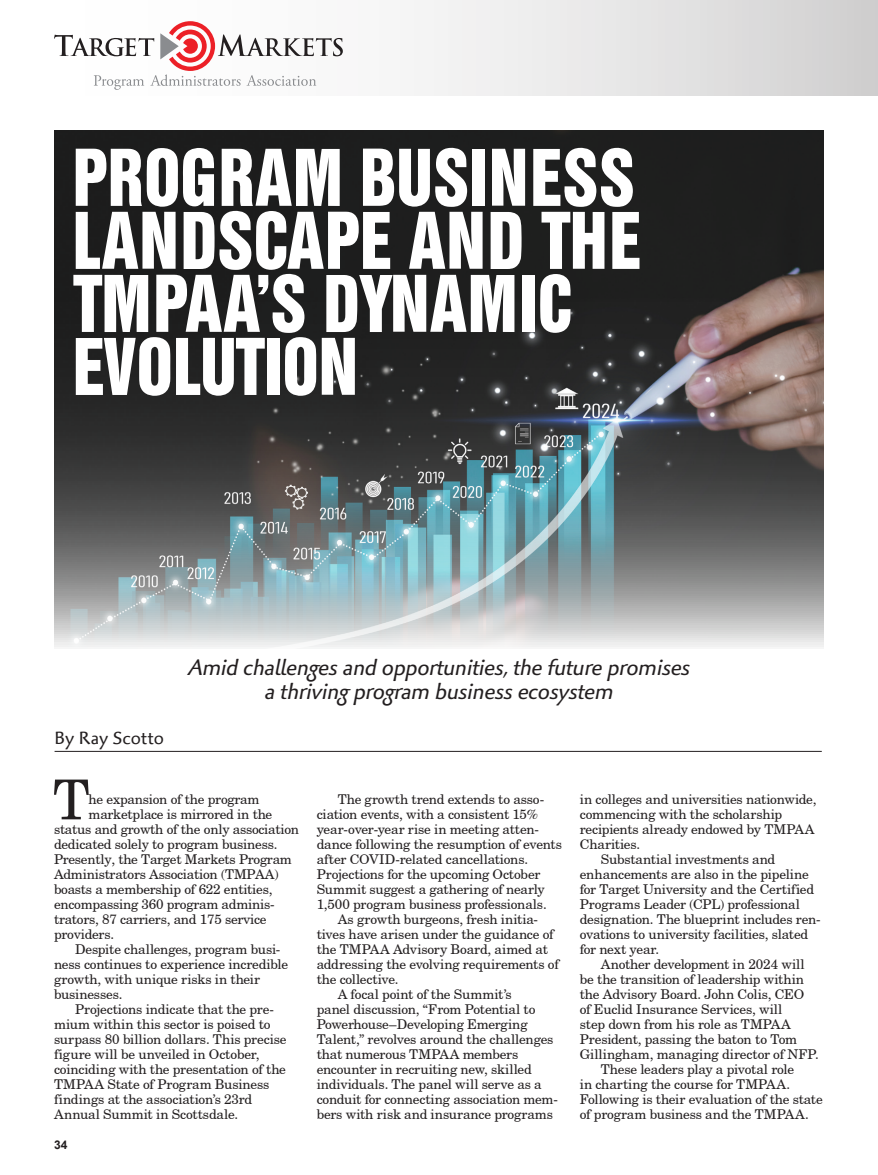
<style>
.page{position:relative;width:878px;height:1175px;background:#fff}
.page>*{position:absolute;margin:0;border:0;box-sizing:border-box;transform-origin:0 0}
.Headline{font:81px/63px "Helvetica Inserat BQ";letter-spacing:.02em;color:#fff;scale:.9 1}
.Drop_Cap_column_3_lines{font:55.05px "New Century Schoolbook";color:#231f20}
.Deck{font:italic 22.5px/24px "Palatino Sans Com";letter-spacing:-.015em;color:#231f20;text-align:center}
.Byline_Column{font:18px "Palatino Sans Com";color:#231f20}
.copy{font:13.5px/15px "New Century Schoolbook";letter-spacing:-.015em;color:#231f20}
.Drop_Cap_column_3_lines-2{font:13.5px "New Century Schoolbook";letter-spacing:-.02em;color:#231f20}
.t1{font:700 12px "Arial";color:#231f20}
</style>
<div class="page">
<img style="left:54px;top:131px;width:770px;height:516px">
<div style="left:0;top:0;width:878px;height:95px;background:linear-gradient(to right,#fff,#d7d6d6)"></div>
<svg style="left:54px;top:7px;width:824px;height:83px"></svg>
<hr style="left:55px;top:751px;width:766px;height:1px;background:#231f20">
<p class="Headline" style="left:74px;top:149px;width:631px">PROGRAM BUSINESS<br>LANDSCAPE AND THE<br>TMPAA’S DYNAMIC<br>EVOLUTION</p>
<p class="Byline_Column" style="left:55px;top:727px;width:111px">By Ray Scotto</p>
<p class="Deck" style="left:188px;top:656px;width:503px">Amid challenges and opportunities, the future promises a thriving program business ecosystem</p>
<p class="Drop_Cap_column_3_lines" style="left:53px;top:765px;width:38px">T</p>
<p class="Drop_Cap_column_3_lines-2" style="left:89px;top:791px;width:172px">he expansion of the program</p>
<p class="Drop_Cap_column_3_lines-2" style="left:89px;top:806px;width:185px">marketplace is mirrored in the</p>
<p class="Drop_Cap_column_3_lines-2" style="left:54px;top:821px;width:246px">status and growth of the only association</p>
<p class="Drop_Cap_column_3_lines-2" style="left:54px;top:836px;width:225px">dedicated solely to program business.</p>
<p class="Drop_Cap_column_3_lines-2" style="left:54px;top:851px;width:239px">Presently, the Target Markets Program</p>
<p class="Drop_Cap_column_3_lines-2" style="left:54px;top:866px;width:226px">Administrators Association (TMPAA)</p>
<p class="Drop_Cap_column_3_lines-2" style="left:54px;top:881px;width:220px">boasts a membership of 622 entities,</p>
<p class="Drop_Cap_column_3_lines-2" style="left:54px;top:896px;width:222px">encompassing 360 program adminis-</p>
<p class="Drop_Cap_column_3_lines-2" style="left:54px;top:911px;width:214px">trators, 87 carriers, and 175 service</p>
<p class="Drop_Cap_column_3_lines-2" style="left:54px;top:926px;width:62px">providers.</p>
<p class="copy" style="left:54px;top:941px;width:236px;text-indent:21px">Despite challenges, program busi&shy;ness continues to experience incredible growth, with unique risks in their businesses.</p>
<p class="copy" style="left:54px;top:1001px;width:234px;text-indent:21px">Projections indicate that the pre&shy;mium within this sector is poised to surpass 80 billion dollars. This precise figure will be unveiled in October, coinciding with the presentation of the TMPAA State of Program Business findings at the association’s 23rd Annual Summit in Scottsdale.</p>
<p class="t1" style="left:54px;top:1136px;width:15px">34</p>
<p class="copy" style="left:316px;top:791px;width:247px;text-indent:21px">The growth trend extends to asso&shy;ciation events, with a consistent 15% year-over-year rise in meeting atten&shy;dance following the resumption of events after COVID-related cancellations.<br>Projections for the upcoming October Summit suggest a gathering of nearly 1,500 program business professionals.</p>
<p class="copy" style="left:316px;top:911px;width:244px;text-indent:21px">As growth burgeons, fresh initia&shy;tives have arisen under the guidance of the TMPAA Advisory Board, aimed at addressing the evolving requirements of the collective.</p>
<p class="copy" style="left:316px;top:986px;width:243px;text-indent:21px">A focal point of the Summit’s<br>panel discussion, “From Potential to Powerhouse–Developing Emerging Talent,” revolves around the challenges that numerous TMPAA members encounter in recruiting new, skilled individuals. The panel will serve as a conduit for connecting association mem&shy;bers with risk and insurance programs</p>
<p class="copy" style="left:579px;top:791px;width:238px">in colleges and universities nationwide, commencing with the scholarship recipients already endowed by TMPAA<br>Charities.</p>
<p class="copy" style="left:579px;top:851px;width:242px;text-indent:21px">Substantial investments and enhancements are also in the pipeline for Target University and the Certified Programs Leader (CPL) professional designation. The blueprint includes ren&shy;ovations to university facilities, slated for next year.</p>
<p class="copy" style="left:579px;top:956px;width:240px;text-indent:21px">Another development in 2024 will be the transition of leadership within the Advisory Board. John Colis, CEO<br>of Euclid Insurance Services, will<br>step down from his role as TMPAA President, passing the baton to Tom Gillingham, managing director of NFP.</p>
<p class="copy" style="left:579px;top:1061px;width:244px;text-indent:21px">These leaders play a pivotal role<br>in charting the course for TMPAA.<br>Following is their evaluation of the state of program business and the TMPAA.</p>
</div>
